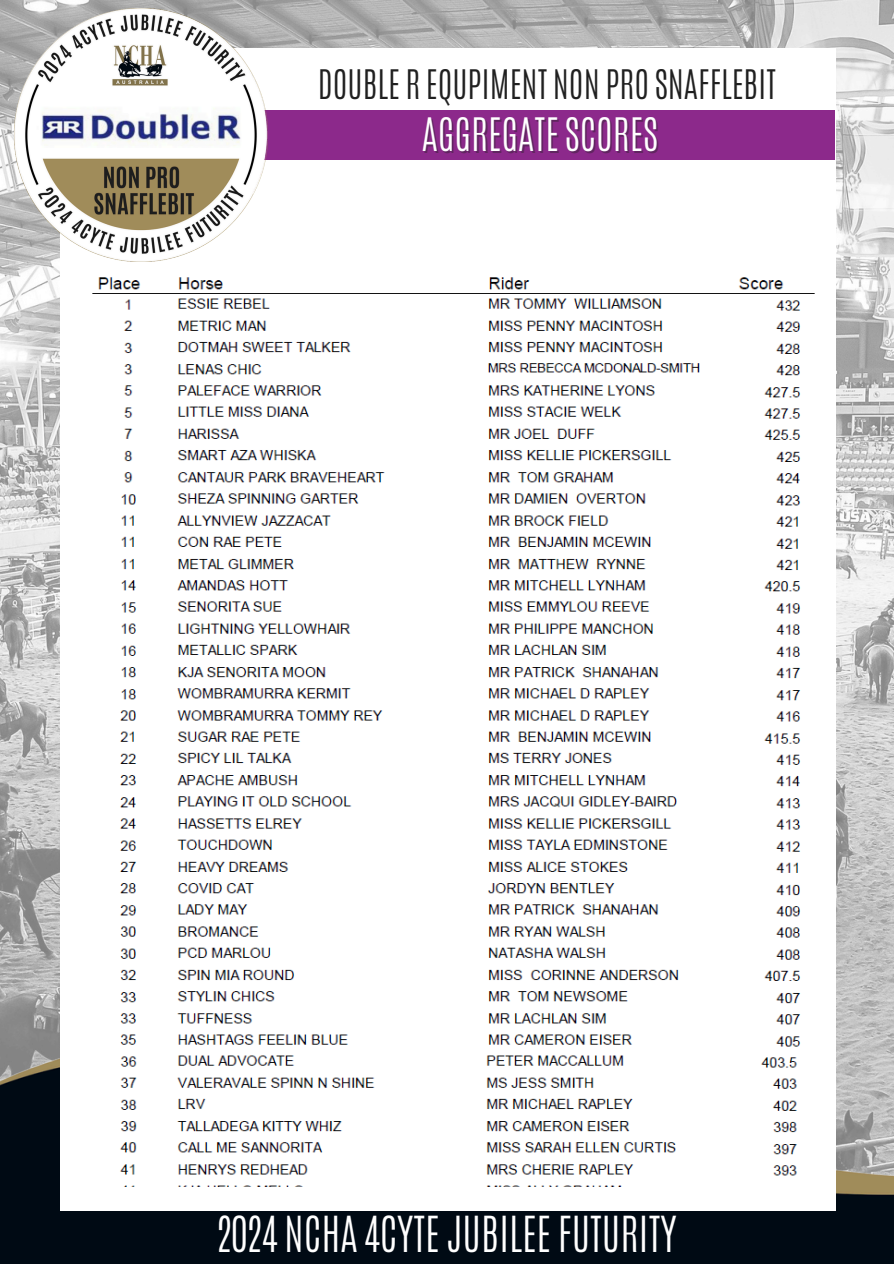
<style>
.page{position:relative;width:894px;height:1264px;background:#fff}
.page>*{position:absolute;margin:0;border:0;box-sizing:border-box;transform-origin:0 0}
.t1{font:300 41.4px "Antonio";color:#fff}
.t2{font:300 38.4px "Antonio";color:#fff}
.t3{font:300 33.9px "Antonio";color:#202020}
</style>
<div class="page">
<img style="left:0;top:0;width:893px;height:690px">
<img style="left:0;top:690px;width:893px;height:573px">
<div style="left:60px;top:48px;width:775px;height:1162px;background:#fff"></div>
<div style="left:231px;top:110px;width:603px;height:50px;background:#8c298b"></div>
<img style="left:14px;top:8px;width:253px;height:253px">
<img style="left:92px;top:277px;width:723px;height:770px">
<img style="left:120px;top:1055px;width:677px;height:121px">
<p class="t3" style="left:318px;top:60px;width:459px">DOUBLE R EQUPIMENT NON PRO SNAFFLEBIT</p>
<p class="t2" style="left:421px;top:107px;width:238px">AGGREGATE SCORES</p>
<h1 class="t1" style="left:217px;top:1204px;width:461px">2024 NCHA 4CYTE JUBILEE FUTURITY</h1>
</div>
